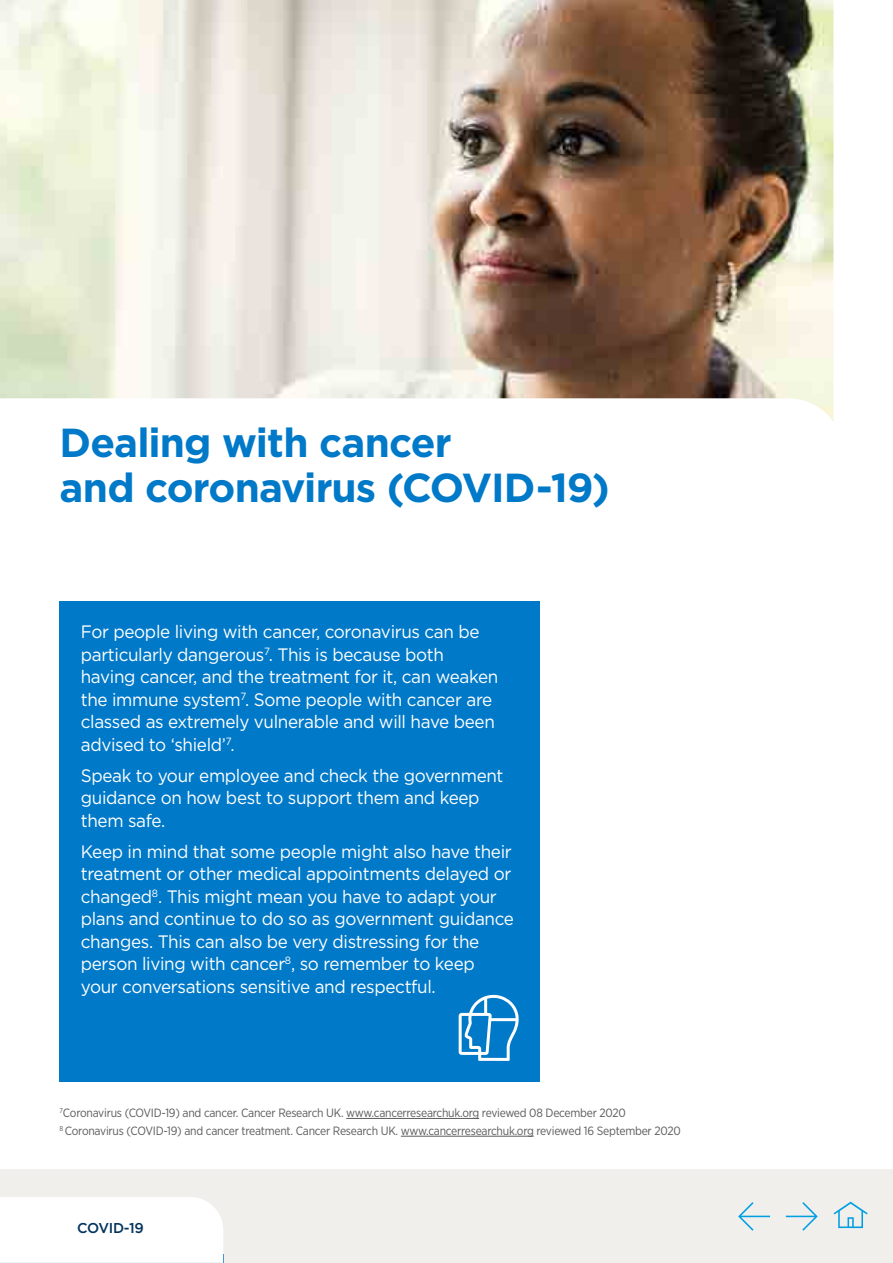
<style>
.page{position:relative;width:893px;height:1263px;background:#fff}
.page>*{position:absolute;margin:0;border:0;box-sizing:border-box;transform-origin:0 0}
.t1{font:700 40.5px/45px "Gotham";letter-spacing:-.02em;color:#0079c8}
.t2{font:18px/22.5px "Gotham";letter-spacing:-.02em;color:#fff;scale:.95 1}
.t3{font:500 14.25px "Gotham";color:#00335b}
.t4{font:12px/17.7px "Gotham Narrow";letter-spacing:-.02em;color:#5c5c5c}
</style>
<div class="page">
<div style="left:60px;top:602px;width:480px;height:480px;background:#0079c8"></div>
<div style="left:0;top:1169px;width:893px;height:94px;background:#f1efeb"></div>
<svg style="left:459px;top:995px;width:60px;height:66px"></svg>
<hr style="left:346px;top:1118px;width:133px;height:1px;background:#5c5c5c">
<hr style="left:401px;top:1136px;width:133px;height:1px;background:#5c5c5c">
<img style="left:0;top:0;width:833px;height:421px">
<svg style="left:833px;top:1202px;width:35px;height:26px"></svg>
<svg style="left:738px;top:1202px;width:32px;height:29px"></svg>
<svg style="left:786px;top:1202px;width:32px;height:29px"></svg>
<div style="left:0;top:1197px;width:223px;height:66px;background:#fff"></div>
<h1 class="t1" style="left:60px;top:419px;width:552px">Dealing with cancer<br>and coronavirus (COVID-19)</h1>
<p class="t2" style="left:81px;top:620px;width:441px">For people living with cancer, coronavirus can be particularly dangerous<sup>7</sup>. This is because both having cancer, and the treatment for it, can weaken the immune system<sup>7</sup>. Some people with cancer are classed as extremely vulnerable and will have been advised to ‘shield’<sup>7</sup>.</p>
<p class="t2" style="left:81px;top:764px;width:446px">Speak to your employee and check the government guidance on how best to support them and keep them safe.</p>
<p class="t2" style="left:81px;top:840px;width:458px">Keep in mind that some people might also have their treatment or other medical appointments delayed or changed<sup>8</sup>. This might mean you have to adapt your plans and continue to do so as government guidance changes. This can also be very distressing for the person living with cancer<sup>8</sup>, so remember to keep your conversations sensitive and respectful.</p>
<p class="t4" style="left:60px;top:1104px;width:623px"><sup>7</sup>Coronavirus (COVID-19) and cancer. Cancer Research UK. www.cancerresearchuk.org reviewed 08 December 2020<br><sup>8</sup> Coronavirus (COVID-19) and cancer treatment. Cancer Research UK. www.cancerresearchuk.org reviewed 16 September 2020</p>
<p class="t3" style="left:77px;top:1220px;width:68px">COVID-19</p>
</div>
